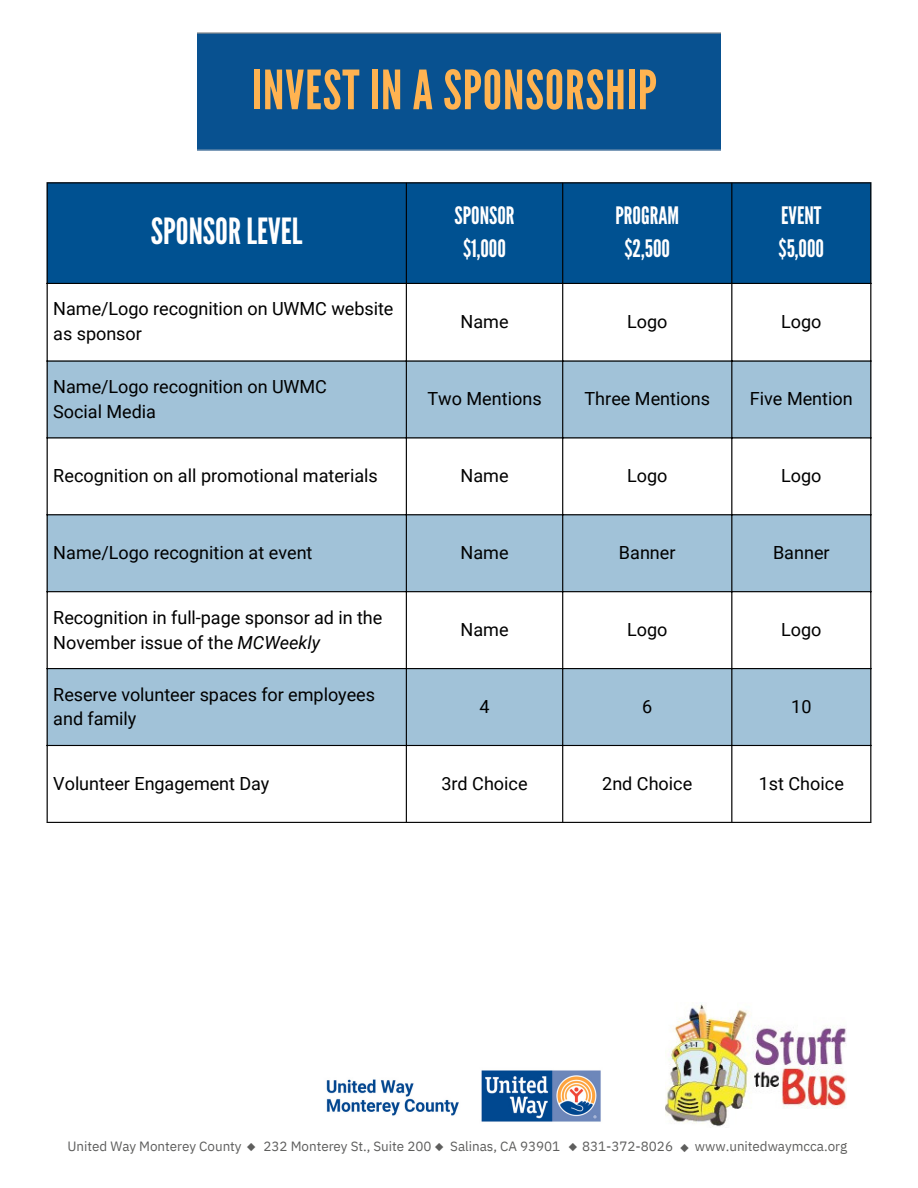
<style>
.page{position:relative;width:918px;height:1188px;background:#fff}
.page>*{position:absolute;margin:0;border:0;box-sizing:border-box;transform-origin:0 0}
.t1{font:54px "League Gothic";letter-spacing:.02em;color:#ffb351}
.t2{font:36px "League Gothic";color:#fff}
.t3{font:24px "League Gothic";color:#fff}
.t4{font:18px/24.8px "Roboto";color:#000}
.t5{font:15px "Montserrat";color:#5e5e5d}
.t6{font:13.5px "IBM Plex Sans";letter-spacing:-.005em;color:#5e5e5d}
.s1{font-style:italic}
</style>
<div class="page">
<img style="left:666px;top:1003px;width:181px;height:124px">
<div style="left:198px;top:33px;width:523px;height:118px;background:#085190"></div>
<div style="left:48px;top:183px;width:822px;height:100px;background:#005191"></div>
<svg style="left:48px;top:284px;width:822px;height:538px"></svg>
<svg style="left:48px;top:362px;width:822px;height:383px;fill:#a1c2d8"></svg>
<hr style="left:47px;top:183px;width:1px;height:639px;background:#000">
<hr style="left:406px;top:183px;width:1px;height:639px;background:#000">
<hr style="left:562px;top:183px;width:1px;height:639px;background:#000">
<hr style="left:731px;top:183px;width:1px;height:639px;background:#000">
<hr style="left:870px;top:183px;width:1px;height:639px;background:#000">
<hr style="left:47px;top:182px;width:824px;height:1px;background:#000">
<hr style="left:47px;top:283px;width:824px;height:1px;background:#000">
<hr style="left:47px;top:360px;width:824px;height:2px;background:#000">
<hr style="left:47px;top:437px;width:824px;height:1px;background:#000">
<hr style="left:47px;top:514px;width:824px;height:1px;background:#000">
<hr style="left:47px;top:591px;width:824px;height:1px;background:#000">
<hr style="left:47px;top:668px;width:824px;height:1px;background:#000">
<hr style="left:47px;top:745px;width:824px;height:1px;background:#000">
<hr style="left:47px;top:822px;width:824px;height:1px;background:#000">
<img style="left:326px;top:1070px;width:275px;height:52px">
<p class="t1" style="left:252px;top:59px;width:407px">INVEST IN A SPONSORSHIP</p>
<h1 class="t2" style="left:151px;top:211px;width:153px">SPONSORLEVEL</h1>
<h2 class="t3" style="left:455px;top:201px;width:62px">SPONSOR</h2>
<h3 class="t3" style="left:463px;top:234px;width:44px">$1,000</h3>
<p class="t3" style="left:616px;top:201px;width:65px">PROGRAM</p>
<p class="t3" style="left:625px;top:234px;width:47px">$2,500</p>
<p class="t3" style="left:781px;top:201px;width:42px">EVENT</p>
<p class="t3" style="left:779px;top:234px;width:47px">$5,000</p>
<p class="t4" style="left:53px;top:297px;width:342px">Name/Logo recognition on UWMC website as sponsor</p>
<p class="t4" style="left:53px;top:375px;width:275px">Name/Logo recognition on UWMC</p>
<p class="t4" style="left:53px;top:399px;width:104px">Social Media</p>
<p class="t4" style="left:460px;top:309px;width:50px">Name</p>
<p class="t4" style="left:627px;top:309px;width:42px">Logo</p>
<p class="t4" style="left:781px;top:309px;width:42px">Logo</p>
<p class="t4" style="left:427px;top:387px;width:116px">Two Mentions</p>
<p class="t4" style="left:585px;top:387px;width:127px">Three Mentions</p>
<p class="t4" style="left:750px;top:387px;width:104px">Five Mention</p>
<p class="t4" style="left:53px;top:464px;width:326px">Recognition on all promotional materials</p>
<p class="t4" style="left:460px;top:464px;width:50px">Name</p>
<p class="t4" style="left:627px;top:464px;width:42px">Logo</p>
<p class="t4" style="left:781px;top:464px;width:42px">Logo</p>
<p class="t4" style="left:53px;top:541px;width:261px">Name/Logo recognition at event</p>
<p class="t4" style="left:460px;top:541px;width:50px">Name</p>
<p class="t4" style="left:619px;top:541px;width:58px">Banner</p>
<p class="t4" style="left:773px;top:541px;width:58px">Banner</p>
<p class="t4" style="left:53px;top:605px;width:331px">Recognition in full-page sponsor ad in the<br>November issue of the <span class="s1">MCWeekly</span></p>
<p class="t4" style="left:53px;top:682px;width:323px">Reserve volunteer spaces for employees and family</p>
<p class="t4" style="left:460px;top:618px;width:50px">Name</p>
<p class="t4" style="left:627px;top:618px;width:42px">Logo</p>
<p class="t4" style="left:781px;top:618px;width:42px">Logo</p>
<p class="t4" style="left:479px;top:695px;width:12px">4</p>
<p class="t4" style="left:642px;top:695px;width:12px">6</p>
<p class="t4" style="left:791px;top:695px;width:22px">10</p>
<p class="t4" style="left:53px;top:771px;width:218px">Volunteer Engagement Day</p>
<p class="t4" style="left:441px;top:771px;width:88px">3rd Choice</p>
<p class="t4" style="left:602px;top:771px;width:92px">2nd Choice</p>
<p class="t4" style="left:759px;top:771px;width:87px">1st Choice</p>
<p class="t6" style="left:68px;top:1137px;width:176px">United Way Monterey County</p>
<p class="t5" style="left:247px;top:1136px;width:10px">◆</p>
<p class="t6" style="left:264px;top:1137px;width:169px">232 Monterey St., Suite 200</p>
<p class="t5" style="left:435px;top:1136px;width:10px">◆</p>
<p class="t6" style="left:450px;top:1137px;width:111px">Salinas, CA 93901</p>
<p class="t5" style="left:569px;top:1136px;width:10px">◆</p>
<p class="t6" style="left:582px;top:1137px;width:92px">831-372-8026</p>
<p class="t5" style="left:680px;top:1137px;width:10px">◆</p>
<p class="t6" style="left:695px;top:1137px;width:154px">www.unitedwaymcca.org</p>
</div>
